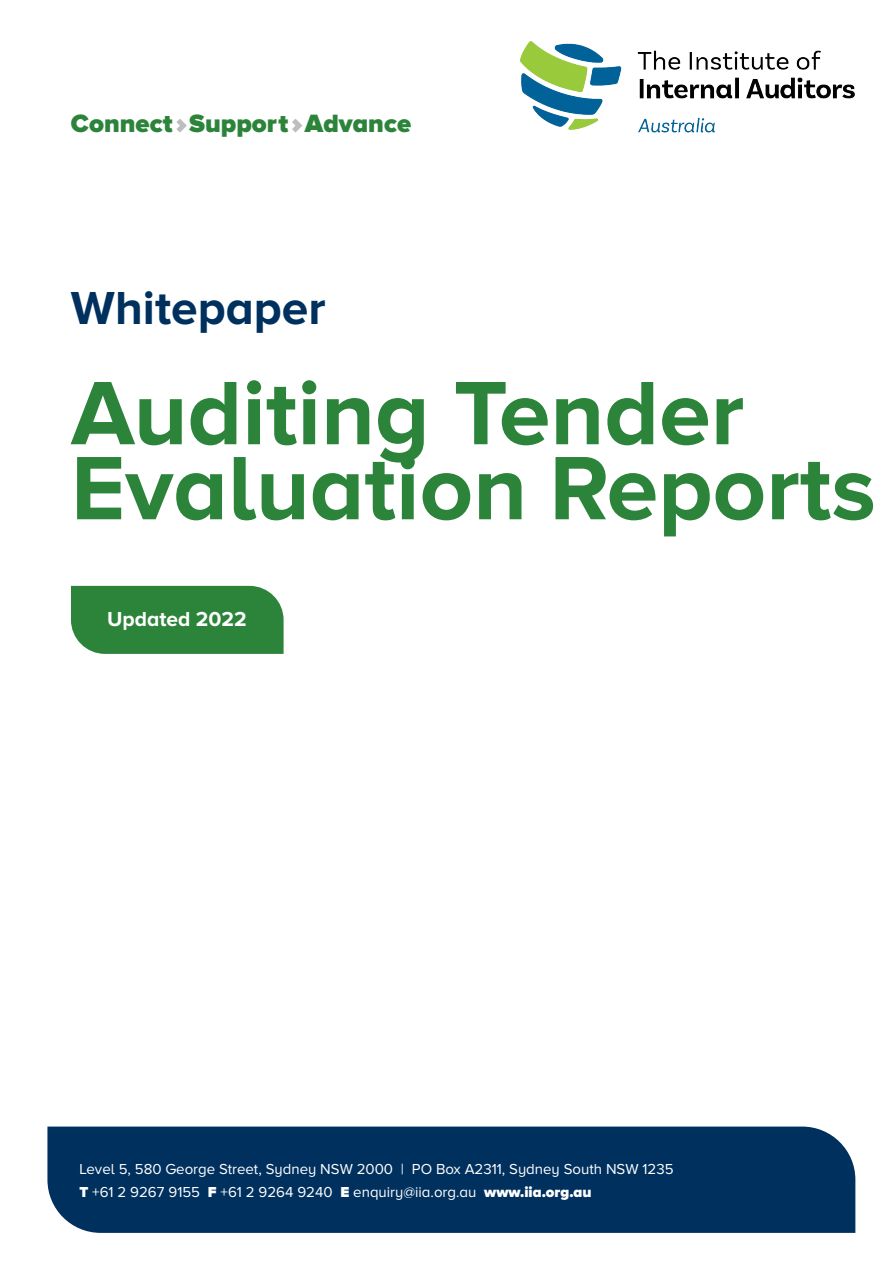
<style>
.page{position:relative;width:893px;height:1263px;background:#fff}
.page>*{position:absolute;margin:0;border:0;box-sizing:border-box;transform-origin:0 0}
.t1{font:700 93.3px/75px "Proxima Nova A";color:#2c843a}
.t2{font:700 48px "Proxima Nova A";color:#00305e}
.t3{font:900 25.95px "Proxima Nova A";color:#2c843a}
.t4{font:700 21px "Proxima Nova A";color:#fff}
.t5{font:15px/22.5px "Proxima Nova A";color:#fff}
.s1{font-weight:900}
</style>
<div class="page">
<img style="left:520px;top:42px;width:335px;height:90px">
<div style="left:71px;top:586px;width:213px;height:68px;background:#2c843a"></div>
<div style="left:47px;top:1126px;width:808px;height:107px;background:#00305e"></div>
<svg style="left:177px;top:119px;width:10px;height:13px"></svg>
<svg style="left:292px;top:119px;width:10px;height:13px"></svg>
<h3 class="t3" style="left:71px;top:109px;width:342px">Connect Support Advance</h3>
<h2 class="t2" style="left:71px;top:280px;width:256px">Whitepaper</h2>
<h1 class="t1" style="left:71px;top:374px;width:806px">Auditing Tender<br>Evaluation Reports</h1>
<h3 class="t4" style="left:107px;top:607px;width:141px">Updated 2022</h3>
<p class="t5" style="left:79px;top:1158px;width:596px">Level 5, 580 George Street, Sydney NSW 2000 | PO Box A2311, Sydney South NSW 1235<br><span class="s1">T</span> +61 2 9267 9155 <span class="s1">F</span> +61 2 9264 9240 <span class="s1">E</span> enquiry@iia.org.au <span class="s1">www.iia.org.au</span></p>
</div>
